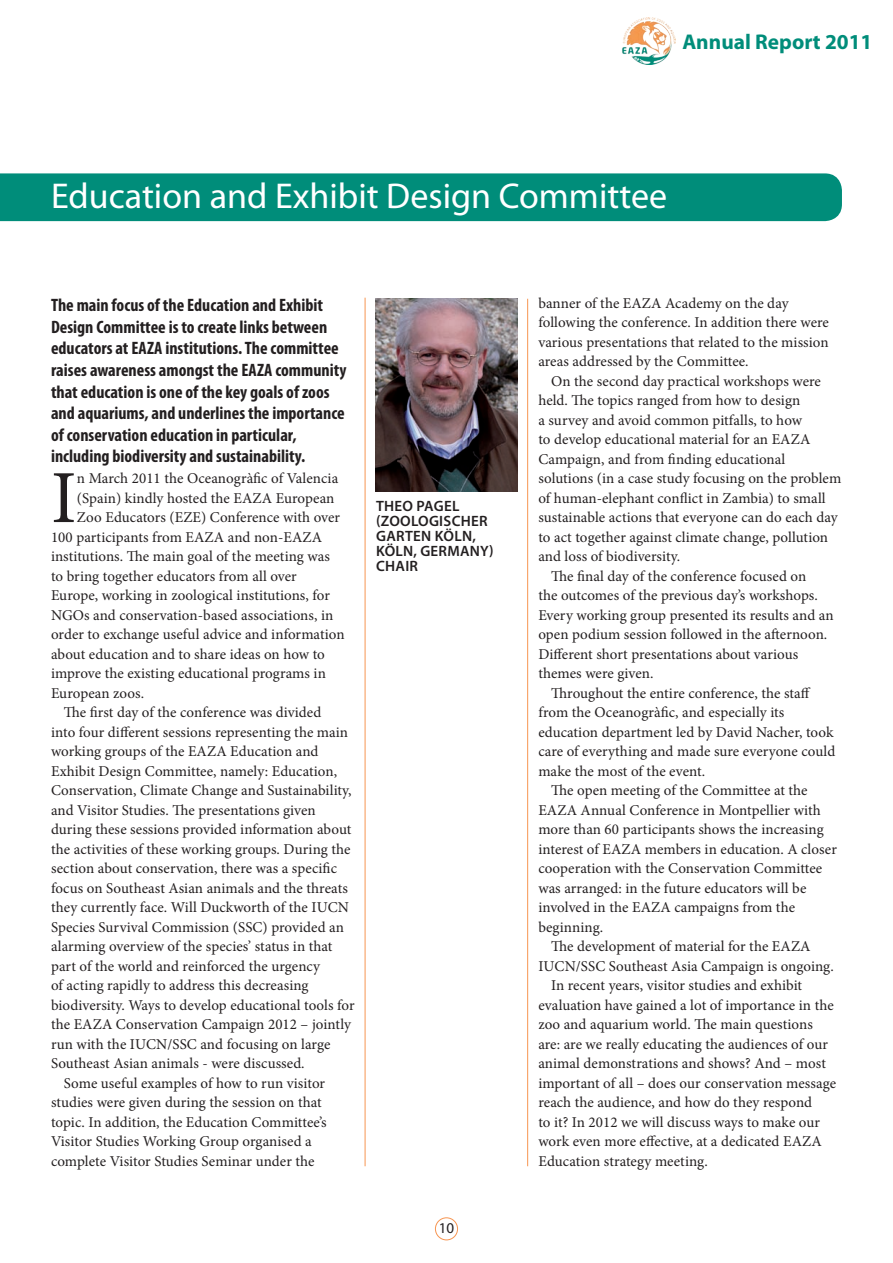
<style>
.page{position:relative;width:893px;height:1263px;background:#fff}
.page>*{position:absolute;margin:0;border:0;box-sizing:border-box;transform-origin:0 0}
.t1{font:75px "Minion Pro";color:#231f20}
.t2{font:36px "Myriad Pro";color:#fff}
.t3{font:700 21.3px "Myriad Pro";color:#008d7a}
.t4{font:700 condensed 18px/21.6px "Myriad Pro";color:#231f20}
.t5{font:15px/19.5px "Minion Pro";letter-spacing:.005em;color:#231f20}
.t6{font:600 15px/15px "Myriad Pro";letter-spacing:.02em;color:#231f20}
.t7{font:15px "Myriad Pro";color:#231f20}
</style>
<div class="page">
<div style="left:435px;top:1217px;width:23px;height:23px;border:1px solid #f79551;border-radius:50%"></div>
<img style="left:622px;top:17px;width:53px;height:48px">
<img style="left:376px;top:299px;width:141px;height:192px">
<div style="left:0;top:173px;width:842px;height:48px;background:#008d7a"></div>
<hr style="left:365px;top:298px;width:1px;height:868px;background:#f79551">
<hr style="left:527px;top:299px;width:1px;height:867px;background:#f79551">
<h3 class="t3" style="left:682px;top:30px;width:192px">Annual Report 2011</h3>
<h2 class="t2" style="left:51px;top:176px;width:618px">Education and Exhibit Design Committee</h2>
<p class="t4" style="left:51px;top:294px;width:297px">The main focus of the Education and Exhibit Design Committee is to create links between educators at EAZA institutions. The committee raises awareness amongst the EAZA community that education is one of the key goals of zoos and aquariums, and underlines the importance of conservation education in particular, including biodiversity and sustainability.</p>
<h1 class="t1" style="left:51px;top:448px;width:27px">I</h1>
<p class="t5" style="left:77px;top:469px;width:263px">n March 2011 the Oceanogràfic of Valencia</p>
<p class="t5" style="left:77px;top:488px;width:259px">(Spain) kindly hosted the EAZA European</p>
<p class="t5" style="left:77px;top:508px;width:265px">Zoo Educators (EZE) Conference with over</p>
<p class="t5" style="left:51px;top:527px;width:273px">100 participants from EAZA and non-EAZA</p>
<p class="t5" style="left:51px;top:547px;width:280px">institutions. The main goal of the meeting was</p>
<p class="t5" style="left:51px;top:566px;width:247px">to bring together educators from all over</p>
<p class="t5" style="left:51px;top:586px;width:280px">Europe, working in zoological institutions, for</p>
<p class="t5" style="left:51px;top:605px;width:284px">NGOs and conservation-based associations, in</p>
<p class="t5" style="left:51px;top:625px;width:295px">order to exchange useful advice and information</p>
<p class="t5" style="left:51px;top:644px;width:275px">about education and to share ideas on how to</p>
<p class="t5" style="left:51px;top:664px;width:276px">improve the existing educational programs in</p>
<p class="t5" style="left:51px;top:683px;width:95px">European zoos.</p>
<p class="t5" style="left:64px;top:703px;width:259px">The first day of the conference was divided</p>
<p class="t5" style="left:51px;top:722px;width:299px">into four different sessions representing the main</p>
<p class="t5" style="left:51px;top:742px;width:269px">working groups of the EAZA Education and</p>
<p class="t5" style="left:51px;top:761px;width:288px">Exhibit Design Committee, namely: Education,</p>
<p class="t5" style="left:51px;top:781px;width:302px">Conservation, Climate Change and Sustainability,</p>
<p class="t5" style="left:51px;top:800px;width:266px">and Visitor Studies. The presentations given</p>
<p class="t5" style="left:51px;top:820px;width:302px">during these sessions provided information about</p>
<p class="t5" style="left:51px;top:839px;width:301px">the activities of these working groups. During the</p>
<p class="t5" style="left:51px;top:859px;width:287px">section about conservation, there was a specific</p>
<p class="t5" style="left:51px;top:878px;width:298px">focus on Southeast Asian animals and the threats</p>
<p class="t5" style="left:51px;top:898px;width:299px">they currently face. Will Duckworth of the IUCN</p>
<p class="t5" style="left:51px;top:917px;width:294px">Species Survival Commission (SSC) provided an</p>
<p class="t5" style="left:51px;top:937px;width:283px">alarming overview of the species’ status in that</p>
<p class="t5" style="left:51px;top:956px;width:271px">part of the world and reinforced the urgency</p>
<p class="t5" style="left:51px;top:976px;width:259px">of acting rapidly to address this decreasing</p>
<p class="t5" style="left:51px;top:995px;width:305px">biodiversity. Ways to develop educational tools for</p>
<p class="t5" style="left:51px;top:1015px;width:301px">the EAZA Conservation Campaign 2012 – jointly</p>
<p class="t5" style="left:51px;top:1034px;width:281px">run with the IUCN/SSC and focusing on large</p>
<p class="t5" style="left:51px;top:1054px;width:255px">Southeast Asian animals - were discussed.</p>
<p class="t5" style="left:64px;top:1073px;width:263px">Some useful examples of how to run visitor</p>
<p class="t5" style="left:51px;top:1093px;width:272px">studies were given during the session on that</p>
<p class="t5" style="left:51px;top:1112px;width:277px">topic. In addition, the Education Committee’s</p>
<p class="t5" style="left:51px;top:1132px;width:262px">Visitor Studies Working Group organised a</p>
<p class="t5" style="left:51px;top:1151px;width:265px">complete Visitor Studies Seminar under the</p>
<p class="t6" style="left:376px;top:499px;width:119px">THEO PAGEL (ZOOLOGISCHER<br>GARTEN KÖLN,<br>KÖLN, GERMANY)<br>CHAIR</p>
<p class="t7" style="left:439px;top:1220px;width:17px">10</p>
<p class="t5" style="left:538px;top:293px;width:292px">banner of the EAZA Academy on the day following the conference. In addition there were various presentations that related to the mission areas addressed by the Committee.</p>
<p class="t5" style="left:551px;top:371px;width:271px">On the second day practical workshops were</p>
<p class="t5" style="left:538px;top:391px;width:264px">held. The topics ranged from how to design</p>
<p class="t5" style="left:538px;top:410px;width:265px">a survey and avoid common pitfalls, to how</p>
<p class="t5" style="left:538px;top:430px;width:274px">to develop educational material for an EAZA</p>
<p class="t5" style="left:538px;top:449px;width:249px">Campaign, and from finding educational</p>
<p class="t5" style="left:538px;top:469px;width:305px">solutions (in a case study focusing on the problem</p>
<p class="t5" style="left:538px;top:488px;width:289px">of human-elephant conflict in Zambia) to small</p>
<p class="t5" style="left:538px;top:508px;width:301px">sustainable actions that everyone can do each day</p>
<p class="t5" style="left:538px;top:527px;width:291px">to act together against climate change, pollution</p>
<p class="t5" style="left:538px;top:547px;width:143px">and loss of biodiversity.</p>
<p class="t5" style="left:551px;top:566px;width:257px">The final day of the conference focused on</p>
<p class="t5" style="left:538px;top:586px;width:281px">the outcomes of the previous day’s workshops.</p>
<p class="t5" style="left:538px;top:605px;width:297px">Every working group presented its results and an</p>
<p class="t5" style="left:538px;top:625px;width:291px">open podium session followed in the afternoon.</p>
<p class="t5" style="left:538px;top:644px;width:261px">Different short presentations about various</p>
<p class="t5" style="left:538px;top:664px;width:117px">themes were given.</p>
<p class="t5" style="left:551px;top:683px;width:261px">Throughout the entire conference, the staff</p>
<p class="t5" style="left:538px;top:703px;width:248px">from the Oceanogràfic, and especially its</p>
<p class="t5" style="left:538px;top:722px;width:297px">education department led by David Nacher, took</p>
<p class="t5" style="left:538px;top:742px;width:298px">care of everything and made sure everyone could</p>
<p class="t5" style="left:538px;top:761px;width:168px">make the most of the event.</p>
<p class="t5" style="left:551px;top:781px;width:258px">The open meeting of the Committee at the</p>
<p class="t5" style="left:538px;top:800px;width:284px">EAZA Annual Conference in Montpellier with</p>
<p class="t5" style="left:538px;top:820px;width:287px">more than 60 participants shows the increasing</p>
<p class="t5" style="left:538px;top:839px;width:300px">interest of EAZA members in education. A closer</p>
<p class="t5" style="left:538px;top:859px;width:285px">cooperation with the Conservation Committee</p>
<p class="t5" style="left:538px;top:878px;width:270px">was arranged: in the future educators will be</p>
<p class="t5" style="left:538px;top:898px;width:258px">involved in the EAZA campaigns from the</p>
<p class="t5" style="left:538px;top:917px;width:66px">beginning.</p>
<p class="t5" style="left:551px;top:937px;width:261px">The development of material for the EAZA</p>
<p class="t5" style="left:538px;top:956px;width:297px">IUCN/SSC Southeast Asia Campaign is ongoing.</p>
<p class="t5" style="left:551px;top:976px;width:253px">In recent years, visitor studies and exhibit</p>
<p class="t5" style="left:538px;top:995px;width:297px">evaluation have gained a lot of importance in the</p>
<p class="t5" style="left:538px;top:1015px;width:276px">zoo and aquarium world. The main questions</p>
<p class="t5" style="left:538px;top:1034px;width:291px">are: are we really educating the audiences of our</p>
<p class="t5" style="left:538px;top:1054px;width:289px">animal demonstrations and shows? And – most</p>
<p class="t5" style="left:538px;top:1073px;width:299px">important of all – does our conservation message</p>
<p class="t5" style="left:538px;top:1093px;width:275px">reach the audience, and how do they respond</p>
<p class="t5" style="left:538px;top:1112px;width:283px">to it? In 2012 we will discuss ways to make our</p>
<p class="t5" style="left:538px;top:1132px;width:285px">work even more effective, at a dedicated EAZA</p>
<p class="t5" style="left:538px;top:1151px;width:171px">Education strategy meeting.</p>
</div>
